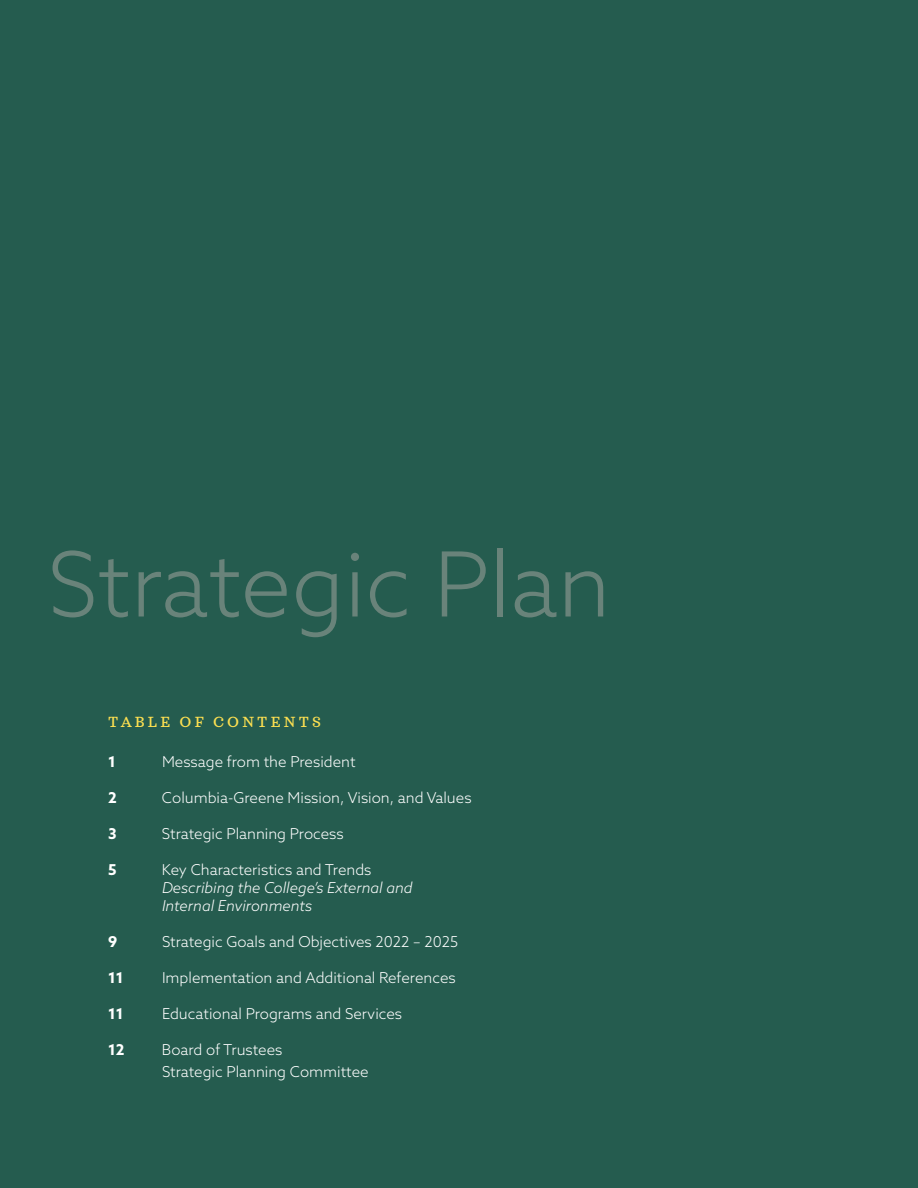
<style>
.page{position:relative;width:918px;height:1188px;background:#255c4f}
.page>*{position:absolute;margin:0;border:0;box-sizing:border-box;transform-origin:0 0}
.t1{font:300 89.85px "Azo Sans";color:#69837a}
.t2{font:300 15px "Azo Sans";color:#fff}
.t3{font:italic 300 15px/18px "Azo Sans";color:#fff}
.t4{font:500 15px "Sagona";letter-spacing:.21em;color:#fcdf51}
.t5{font:700 15px "Azo Sans";color:#fff}
</style>
<div class="page">
<p class="t1" style="left:48px;top:526px;width:565px">Strategic Plan</p>
<p class="t4" style="left:108px;top:713px;width:214px">TABLE OF CONTENTS</p>
<p class="t5" style="left:108px;top:752px;width:9px">1</p>
<p class="t2" style="left:162px;top:752px;width:195px">Message from the President</p>
<p class="t5" style="left:108px;top:788px;width:10px">2</p>
<p class="t2" style="left:162px;top:788px;width:311px">Columbia-Greene Mission, Vision, and Values</p>
<p class="t5" style="left:108px;top:824px;width:10px">3</p>
<p class="t2" style="left:162px;top:824px;width:183px">Strategic Planning Process</p>
<p class="t5" style="left:108px;top:860px;width:10px">5</p>
<p class="t2" style="left:162px;top:860px;width:211px">Key Characteristics and Trends</p>
<p class="t3" style="left:162px;top:878px;width:252px">Describing the College’s External and<br>Internal Environments</p>
<p class="t5" style="left:108px;top:932px;width:11px">9</p>
<p class="t2" style="left:162px;top:932px;width:298px">Strategic Goals and Objectives 2022 – 2025</p>
<p class="t5" style="left:108px;top:968px;width:17px">11</p>
<p class="t2" style="left:162px;top:968px;width:295px">Implementation and Additional References</p>
<p class="t5" style="left:108px;top:1004px;width:17px">11</p>
<p class="t2" style="left:162px;top:1004px;width:242px">Educational Programs and Services</p>
<p class="t5" style="left:108px;top:1040px;width:18px">12</p>
<p class="t2" style="left:162px;top:1040px;width:122px">Board of Trustees</p>
<p class="t2" style="left:162px;top:1061px;width:208px">Strategic Planning Committee</p>
</div>
